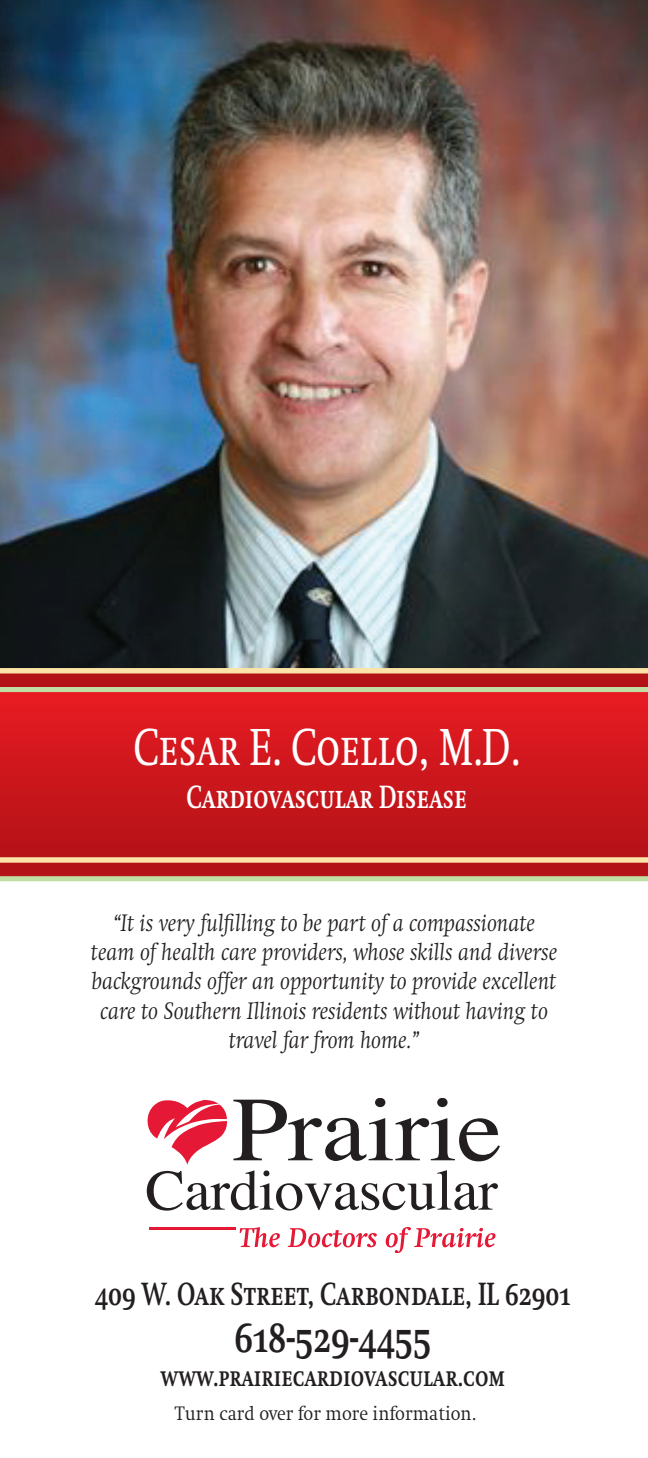
<style>
.page{position:relative;width:648px;height:1458px;background:#fff}
.page>*{position:absolute;margin:0;border:0;box-sizing:border-box;transform-origin:0 0}
.t1{font:54px "Swift SC";letter-spacing:-.005em;color:#fff;scale:.75 1}
.t2{font:42.75px "Swift Bold SC";color:#231f20;scale:.75 1}
.t3{font:31.5px "Swift Bold SC";color:#231f20;scale:.75 1}
.t4{font:31.5px "Swift Bold SC";color:#fff;scale:.72 1}
.t5{font:27px "Swift Bold SC";color:#231f20;scale:.75 1}
.t6{font:italic 300 24.75px/29.2px "Swift";color:#231f20;text-align:center;scale:.9 1}
.t7{font:300 20.25px "Swift";color:#231f20;scale:.9 1}
</style>
<div class="page">
<img style="left:0;top:0;width:648px;height:668px">
<div style="left:0;top:680px;width:648px;height:177px;background:linear-gradient(to bottom,#ec1d24,#b41117)"></div>
<div style="left:0;top:668px;width:648px;height:7px;background:#fce4a8"></div>
<div style="left:0;top:681px;width:648px;height:11px;background:#c1dea4"></div>
<div style="left:0;top:673px;width:648px;height:14px;background:#b31316"></div>
<svg style="left:0;top:857px;width:648px;height:6px;background:#f5d09a"></svg>
<svg style="left:0;top:876px;width:648px;height:5px;background:#c0d69e"></svg>
<div style="left:0;top:863px;width:648px;height:13px;background:#b31316"></div>
<svg style="left:240px;top:1227px;width:40px;height:20px"></svg>
<svg style="left:288px;top:1228px;width:89px;height:19px"></svg>
<svg style="left:386px;top:1227px;width:110px;height:26px"></svg>
<hr style="left:149px;top:1227px;width:87px;height:2px;background:#e51836">
<svg style="left:147px;top:1098px;width:353px;height:113px"></svg>
<h1 class="t1" style="left:134px;top:718px;width:516px">Cesar E. Coello, M.D.</h1>
<p class="t4" style="left:186px;top:778px;width:391px">Cardiovascular Disease</p>
<p class="t6" style="left:91px;top:909px;width:520px">“It is very fulfilling to be part of a compassionate team of health care providers, whose skills and diverse backgrounds offer an opportunity to provide excellent care to Southern Illinois residents without having to travel far from home.”</p>
<p class="t3" style="left:95px;top:1276px;width:636px">409 W. Oak Street, Carbondale, IL 62901</p>
<h2 class="t2" style="left:234px;top:1312px;width:264px">618-529-4455</h2>
<p class="t5" style="left:161px;top:1361px;width:461px">www.prairiecardiovascular.com</p>
<p class="t7" style="left:175px;top:1402px;width:336px">Turn card over for more information.</p>
</div>
